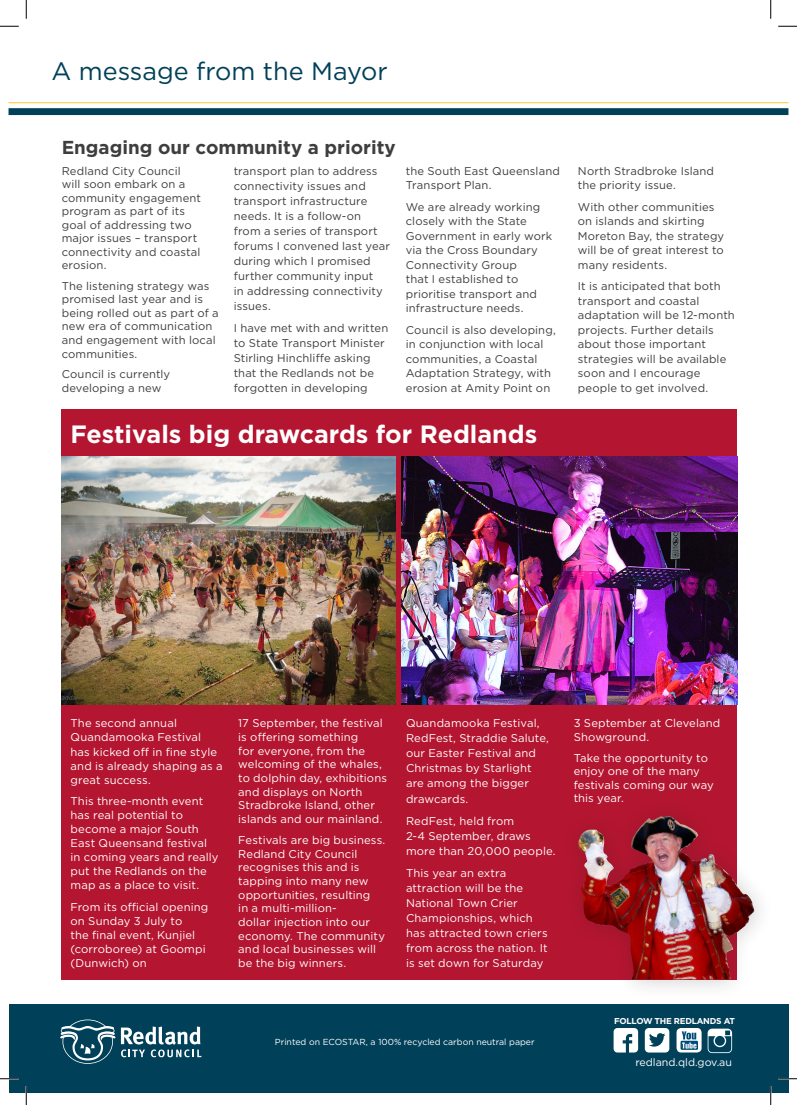
<style>
.page{position:relative;width:797px;height:1105px;background:#fff}
.page>*{position:absolute;margin:0;border:0;box-sizing:border-box;transform-origin:0 0}
.t1{font:25.12px "Gotham";color:#004058}
.Division_Header{font:700 25px "Gotham";color:#fff}
.Division_Header-2{font:700 18.75px "Gotham";color:#3e3e3f}
.Body_Copy{font:11.25px/14.5px "Gotham";letter-spacing:.01em;color:#3e3e3f}
.Body_Copy-2{font:11.25px/13.6px "Gotham";letter-spacing:.01em;color:#fff}
.t2{font:10.62px "Gotham";color:#fff}
.t3{font:8.75px "Gotham";color:#fff}
.t4{font:700 8.5px "Gotham";letter-spacing:-.03em;color:#fff}
</style>
<div class="page">
<div style="left:9px;top:1005px;width:779px;height:88px;background:#004058"></div>
<svg style="left:121px;top:1026px;width:80px;height:31px"></svg>
<svg style="left:60px;top:1019px;width:55px;height:45px"></svg>
<svg style="left:613px;top:1028px;width:25px;height:24px"></svg>
<svg style="left:645px;top:1028px;width:24px;height:24px"></svg>
<svg style="left:707px;top:1029px;width:25px;height:24px"></svg>
<div style="left:676px;top:1028px;width:25px;height:24px;background:#fff;border-radius:5px"></div>
<img style="left:680px;top:1031px;width:20px;height:21px">
<div style="left:62px;top:409px;width:675px;height:570px;background:#b41530"></div>
<div style="left:9px;top:108px;width:779px;height:7px;background:#004058"></div>
<hr style="left:9px;top:102px;width:779px;height:1px;background:#fecc4e">
<img style="left:401px;top:456px;width:336px;height:249px">
<img style="left:62px;top:456px;width:334px;height:249px">
<div style="left:560px;top:799px;width:214px;height:202px;background:#231f20;opacity:.2"></div>
<img style="left:577px;top:816px;width:179px;height:163px">
<svg style="left:0;top:25px;width:19px;height:2px"></svg>
<svg style="left:778px;top:25px;width:19px;height:2px"></svg>
<svg style="left:0;top:1078px;width:19px;height:1px"></svg>
<svg style="left:778px;top:1078px;width:19px;height:1px"></svg>
<svg style="left:25px;top:0;width:2px;height:19px"></svg>
<svg style="left:25px;top:1086px;width:2px;height:19px"></svg>
<svg style="left:770px;top:0;width:1px;height:19px"></svg>
<svg style="left:770px;top:1086px;width:1px;height:19px"></svg>
<p class="t1" style="left:51px;top:55px;width:338px">A message from the Mayor</p>
<p class="Division_Header-2" style="left:62px;top:135px;width:335px">Engaging our community a priority</p>
<p class="Body_Copy" style="left:62px;top:164px;width:141px;line-height:13.5px">Redland City Council will soon embark on a community engagement program as part of its goal of addressing two major issues – transport connectivity and coastal erosion.</p>
<p class="Body_Copy" style="left:62px;top:279px;width:158px;line-height:13.5px">The listening strategy was promised last year and is being rolled out as part of a new era of communication and engagement with local communities.</p>
<p class="Body_Copy" style="left:62px;top:367px;width:110px;line-height:13.5px">Council is currently developing a new</p>
<p class="Body_Copy" style="left:234px;top:163px;width:158px;line-height:15px">transport plan to address connectivity issues and transport infrastructure needs. It is a follow-on from a series of transport forums I convened last year during which I promised further community input<br>in addressing connectivity issues.</p>
<p class="Body_Copy" style="left:234px;top:320px;width:156px;line-height:15px">I have met with and written to State Transport Minister<br>Stirling Hinchliffe asking that the Redlands not be forgotten in developing</p>
<p class="Body_Copy" style="left:406px;top:163px;width:156px">the South East Queensland<br>Transport Plan.</p>
<p class="Body_Copy" style="left:406px;top:199px;width:148px">We are already working closely with the State<br>Government in early work via the Cross Boundary<br>Connectivity Group<br>that I established to prioritise transport and infrastructure needs.</p>
<p class="Body_Copy" style="left:406px;top:322px;width:151px">Council is also developing, in conjunction with local communities, a Coastal<br>Adaptation Strategy, with erosion at Amity Point on</p>
<p class="Division_Header" style="left:71px;top:417px;width:468px">Festivals big drawcards for Redlands</p>
<p class="Body_Copy" style="left:578px;top:163px;width:138px">North Stradbroke Island the priority issue.</p>
<p class="Body_Copy" style="left:578px;top:199px;width:148px">With other communities on islands and skirting<br>Moreton Bay, the strategy will be of great interest to many residents.</p>
<p class="Body_Copy" style="left:578px;top:279px;width:158px">It is anticipated that both transport and coastal adaptation will be 12-month projects. Further details about those important strategies will be available soon and I encourage people to get involved.</p>
<p class="Body_Copy-2" style="left:71px;top:716px;width:154px;line-height:14.1px">The second annual<br>Quandamooka Festival has kicked off in fine style and is already shaping as a great success.</p>
<p class="Body_Copy-2" style="left:71px;top:794px;width:149px;line-height:14.1px">This three-month event has real potential to become a major South<br>East Queensand festival in coming years and really put the Redlands on the map as a place to visit.</p>
<p class="Body_Copy-2" style="left:71px;top:899px;width:139px;line-height:14.1px">From its official opening on Sunday 3 July to<br>the final event, Kunjiel (corroboree) at Goompi (Dunwich) on</p>
<p class="Body_Copy-2" style="left:238px;top:716px;width:150px">17 September, the festival is offering something<br>for everyone, from the welcoming of the whales, to dolphin day, exhibitions and displays on North<br>Stradbroke Island, other islands and our mainland.</p>
<p class="Body_Copy-2" style="left:238px;top:833px;width:148px">Festivals are big business.<br>Redland City Council recognises this and is tapping into many new opportunities, resulting<br>in a multi-million-<br>dollar injection into our economy. The community and local businesses will be the big winners.</p>
<p class="Body_Copy-2" style="left:406px;top:716px;width:144px;line-height:15px">Quandamooka Festival,<br>RedFest, Straddie Salute, our Easter Festival and<br>Christmas by Starlight are among the bigger drawcards.</p>
<p class="Body_Copy-2" style="left:406px;top:813px;width:151px;line-height:15px">RedFest, held from<br>2-4 September, draws more than 20,000 people.</p>
<p class="Body_Copy-2" style="left:406px;top:865px;width:143px;line-height:15px">This year an extra attraction will be the<br>National Town Crier<br>Championships, which has attracted town criers from across the nation. It is set down for Saturday</p>
<p class="Body_Copy-2" style="left:573px;top:716px;width:148px">3 September at Cleveland<br>Showground.</p>
<p class="Body_Copy-2" style="left:573px;top:750px;width:142px">Take the opportunity to enjoy one of the many festivals coming our way this year.</p>
<p class="t3" style="left:275px;top:1036px;width:261px">Printed on ECOSTAR, a 100% recycled carbon neutral paper</p>
<p class="t4" style="left:614px;top:1016px;width:122px">FOLLOW THE REDLANDS AT</p>
<p class="t2" style="left:635px;top:1055px;width:98px">redland.qld.gov.au</p>
</div>
